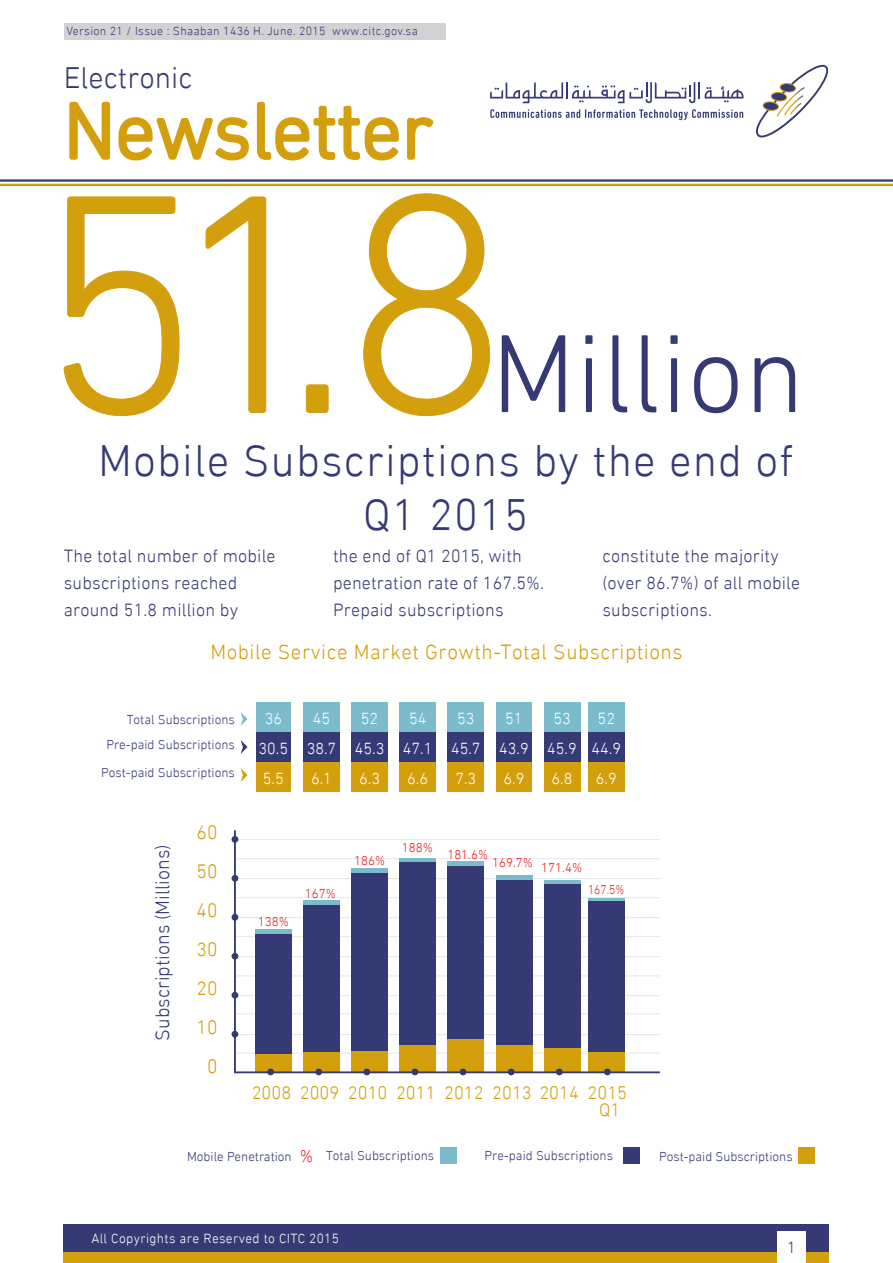
<style>
.page{position:relative;width:893px;height:1263px;background:#fff}
.page>*{position:absolute;margin:0;border:0;box-sizing:border-box;transform-origin:0 0}
.t1{font:300 79.5px "DIN Next LT Arabic";color:#d49f0c}
.t2{font:300 45px/54px "DIN Next LT Arabic";letter-spacing:.025em;color:#363a74;text-align:center}
.t3{font:300 30.3px "DIN Next LT Arabic";color:#363a74}
.t4{font:300 21px "DIN Next LT Arabic";letter-spacing:.025em;color:#d49f0c}
.t5{font:300 19.65px "DIN Next LT Arabic";color:#363a74}
.t6{font:300 19.65px/39px "DIN Next LT Arabic";color:#d49f0c;text-align:center}
.t7{font:300 18.6px "DIN Next LT Arabic";color:#d49f0c}
.t8{font:300 18px/27px "DIN Next LT Arabic";letter-spacing:.01em;color:#363a74}
.t9{font:300 17.55px "DIN Next LT Arabic";color:#ee1d23}
.t10{font:300 16.5px "DIN Next LT Arabic";color:#363a74}
.t11{font:300 16.35px "DIN Next LT Arabic";color:#fff}
.t12{font:300 13.5px "DIN Next LT Arabic";letter-spacing:.025em;color:#fff}
.t13{font:300 13.2px "DIN Next LT Arabic";color:#363a74}
.t14{font:300 13.2px "DIN Next LT Arabic";color:#ee1d23}
.t15{font:300 13.2px "DIN Next LT Arabic";color:#ee1d23;scale:.89 1}
.t16{font:300 12px "DIN Next LT Arabic";letter-spacing:.025em;color:#363a74}
</style>
<div class="page">
<div style="left:64px;top:1225px;width:765px;height:27px;background:#363a74"></div>
<div style="left:64px;top:1252px;width:765px;height:11px;background:#d49f0c"></div>
<div style="left:777px;top:1231px;width:29px;height:32px;background:#fff"></div>
<div style="left:64px;top:24px;width:382px;height:16px;background:#d1d2d4"></div>
<svg style="left:756px;top:65px;width:73px;height:72px"></svg>
<svg style="left:490px;top:82px;width:253px;height:21px"></svg>
<svg style="left:490px;top:109px;width:253px;height:11px"></svg>
<hr style="left:0;top:179px;width:893px;height:3px;background:#363a74">
<hr style="left:0;top:184px;width:893px;height:2px;background:#d49f0c">
<svg style="left:69px;top:101px;width:365px;height:60px"></svg>
<div style="left:798px;top:1147px;width:17px;height:17px;background:#d49f0c"></div>
<div style="left:623px;top:1147px;width:17px;height:17px;background:#363a74"></div>
<div style="left:440px;top:1147px;width:17px;height:17px;background:#7abccc"></div>
<svg style="left:241px;top:712px;width:7px;height:14px"></svg>
<svg style="left:241px;top:740px;width:7px;height:14px"></svg>
<svg style="left:241px;top:768px;width:7px;height:14px"></svg>
<div style="left:544px;top:702px;width:36px;height:30px;background:#7abccc"></div>
<div style="left:544px;top:762px;width:36px;height:30px;background:#d49f0c"></div>
<div style="left:544px;top:732px;width:36px;height:30px;background:#363a74"></div>
<div style="left:588px;top:702px;width:36px;height:30px;background:#7abccc"></div>
<div style="left:588px;top:762px;width:36px;height:30px;background:#d49f0c"></div>
<div style="left:588px;top:732px;width:36px;height:30px;background:#363a74"></div>
<div style="left:496px;top:702px;width:36px;height:30px;background:#7abccc"></div>
<div style="left:496px;top:762px;width:36px;height:30px;background:#d49f0c"></div>
<div style="left:496px;top:732px;width:36px;height:30px;background:#363a74"></div>
<div style="left:448px;top:702px;width:36px;height:30px;background:#7abccc"></div>
<div style="left:448px;top:762px;width:36px;height:30px;background:#d49f0c"></div>
<div style="left:448px;top:732px;width:36px;height:30px;background:#363a74"></div>
<div style="left:400px;top:702px;width:36px;height:30px;background:#7abccc"></div>
<div style="left:400px;top:762px;width:36px;height:30px;background:#d49f0c"></div>
<div style="left:400px;top:732px;width:36px;height:30px;background:#363a74"></div>
<div style="left:352px;top:702px;width:36px;height:30px;background:#7abccc"></div>
<div style="left:352px;top:762px;width:36px;height:30px;background:#d49f0c"></div>
<div style="left:352px;top:732px;width:36px;height:30px;background:#363a74"></div>
<div style="left:304px;top:702px;width:36px;height:30px;background:#7abccc"></div>
<div style="left:304px;top:762px;width:36px;height:30px;background:#d49f0c"></div>
<div style="left:304px;top:732px;width:36px;height:30px;background:#363a74"></div>
<div style="left:256px;top:702px;width:35px;height:30px;background:#7abccc"></div>
<div style="left:256px;top:762px;width:35px;height:30px;background:#d49f0c"></div>
<div style="left:256px;top:732px;width:35px;height:30px;background:#363a74"></div>
<svg style="left:233px;top:830px;width:427px;height:244px"></svg>
<div style="left:267px;top:1068px;width:7px;height:7px;background:#363a74;border-radius:50%"></div>
<svg style="left:232px;top:1031px;width:6px;height:6px"></svg>
<svg style="left:232px;top:992px;width:6px;height:6px"></svg>
<div style="left:232px;top:953px;width:6px;height:7px;background:#363a74;border-radius:50%"></div>
<div style="left:232px;top:914px;width:6px;height:7px;background:#363a74;border-radius:50%"></div>
<div style="left:232px;top:875px;width:6px;height:7px;background:#363a74;border-radius:50%"></div>
<div style="left:232px;top:836px;width:6px;height:7px;background:#363a74;border-radius:50%"></div>
<div style="left:315px;top:1068px;width:7px;height:7px;background:#363a74;border-radius:50%"></div>
<div style="left:363px;top:1068px;width:7px;height:7px;background:#363a74;border-radius:50%"></div>
<div style="left:412px;top:1068px;width:6px;height:7px;background:#363a74;border-radius:50%"></div>
<div style="left:460px;top:1068px;width:6px;height:7px;background:#363a74;border-radius:50%"></div>
<div style="left:508px;top:1068px;width:7px;height:7px;background:#363a74;border-radius:50%"></div>
<div style="left:556px;top:1068px;width:7px;height:7px;background:#363a74;border-radius:50%"></div>
<div style="left:604px;top:1068px;width:7px;height:7px;background:#363a74;border-radius:50%"></div>
<svg style="left:64px;top:193px;width:426px;height:223px"></svg>
<svg style="left:502px;top:335px;width:293px;height:78px"></svg>
<p class="t16" style="left:67px;top:24px;width:260px">Version 21 / Issue : Shaaban 1436 H. June. 2015</p>
<p class="t16" style="left:332px;top:24px;width:87px">www.citc.gov.sa</p>
<p class="t3" style="left:64px;top:60px;width:130px">Electronic</p>
<p class="t1" style="left:64px;top:84px;width:371px">Newsletter</p>
<p class="t2" style="left:98px;top:434px;width:697px">Mobile Subscriptions by the end of<br>Q1 2015</p>
<p class="t8" style="left:64px;top:542px;width:213px">The total number of mobile subscriptions reached around 51.8 million by</p>
<p class="t8" style="left:333px;top:542px;width:212px">the end of Q1 2015, with penetration rate of 167.5%.<br>Prepaid subscriptions</p>
<p class="t8" style="left:602px;top:542px;width:199px">constitute the majority (over 86.7%) of all mobile subscriptions.</p>
<p class="t4" style="left:210px;top:640px;width:474px">Mobile Service Market Growth-Total Subscriptions</p>
<p class="t13" style="left:127px;top:711px;width:110px">Total Subscriptions</p>
<p class="t11" style="left:265px;top:709px;width:19px">36</p>
<p class="t11" style="left:313px;top:709px;width:19px">45</p>
<p class="t11" style="left:361px;top:709px;width:19px">52</p>
<p class="t11" style="left:409px;top:709px;width:19px">54</p>
<p class="t11" style="left:457px;top:709px;width:19px">53</p>
<p class="t11" style="left:505px;top:709px;width:19px">51</p>
<p class="t11" style="left:553px;top:709px;width:19px">53</p>
<p class="t11" style="left:598px;top:709px;width:19px">52</p>
<p class="t13" style="left:106px;top:737px;width:130px">Pre-paid Subscriptions</p>
<p class="t11" style="left:259px;top:738px;width:31px">30.5</p>
<p class="t11" style="left:307px;top:738px;width:31px">38.7</p>
<p class="t11" style="left:355px;top:738px;width:31px">45.3</p>
<p class="t11" style="left:403px;top:738px;width:31px">47.1</p>
<p class="t11" style="left:451px;top:738px;width:31px">45.7</p>
<p class="t11" style="left:499px;top:738px;width:31px">43.9</p>
<p class="t11" style="left:547px;top:738px;width:31px">45.9</p>
<p class="t11" style="left:591px;top:738px;width:31px">44.9</p>
<p class="t13" style="left:101px;top:765px;width:135px">Post-paid Subscriptions</p>
<p class="t11" style="left:263px;top:768px;width:22px">5.5</p>
<p class="t11" style="left:311px;top:768px;width:22px">6.1</p>
<p class="t11" style="left:359px;top:768px;width:22px">6.3</p>
<p class="t11" style="left:407px;top:768px;width:22px">6.6</p>
<p class="t11" style="left:455px;top:768px;width:22px">7.3</p>
<p class="t11" style="left:503px;top:768px;width:22px">6.9</p>
<p class="t11" style="left:552px;top:768px;width:22px">6.8</p>
<p class="t11" style="left:596px;top:768px;width:22px">6.9</p>
<p class="t5" style="left:151px;top:1040px;width:198px;rotate:-90deg">Subscriptions (Millions(</p>
<p class="t6" style="left:197px;top:812px;width:22px">60<br>50<br>40<br>30<br>20<br>10<br>0</p>
<p class="t14" style="left:258px;top:914px;width:33px">138%</p>
<p class="t14" style="left:305px;top:886px;width:33px">167%</p>
<p class="t14" style="left:354px;top:853px;width:33px">186%</p>
<p class="t14" style="left:402px;top:840px;width:33px">188%</p>
<p class="t14" style="left:447px;top:846px;width:42px">181.6%</p>
<p class="t14" style="left:492px;top:855px;width:42px">169.7%</p>
<p class="t14" style="left:541px;top:860px;width:42px">171.4%</p>
<p class="t15" style="left:588px;top:882px;width:43px">167.5%</p>
<p class="t7" style="left:252px;top:1081px;width:41px">2008</p>
<p class="t7" style="left:300px;top:1081px;width:41px">2009</p>
<p class="t7" style="left:348px;top:1081px;width:41px">2010</p>
<p class="t7" style="left:396px;top:1081px;width:41px">2011</p>
<p class="t7" style="left:444px;top:1081px;width:41px">2012</p>
<p class="t7" style="left:492px;top:1081px;width:88px">2013 2014</p>
<p class="t7" style="left:588px;top:1081px;width:41px">2015</p>
<p class="t7" style="left:599px;top:1099px;width:23px">Q1</p>
<p class="t13" style="left:187px;top:1148px;width:106px">Mobile Penetration</p>
<p class="t9" style="left:300px;top:1145px;width:15px">%</p>
<p class="t13" style="left:326px;top:1148px;width:110px">Total Subscriptions</p>
<p class="t13" style="left:485px;top:1148px;width:130px">Pre-paid Subscriptions</p>
<p class="t13" style="left:659px;top:1148px;width:135px">Post-paid Subscriptions</p>
<p class="t12" style="left:91px;top:1231px;width:249px">All Copyrights are Reserved to CITC 2015</p>
<p class="t10" style="left:787px;top:1238px;width:10px">1</p>
</div>
